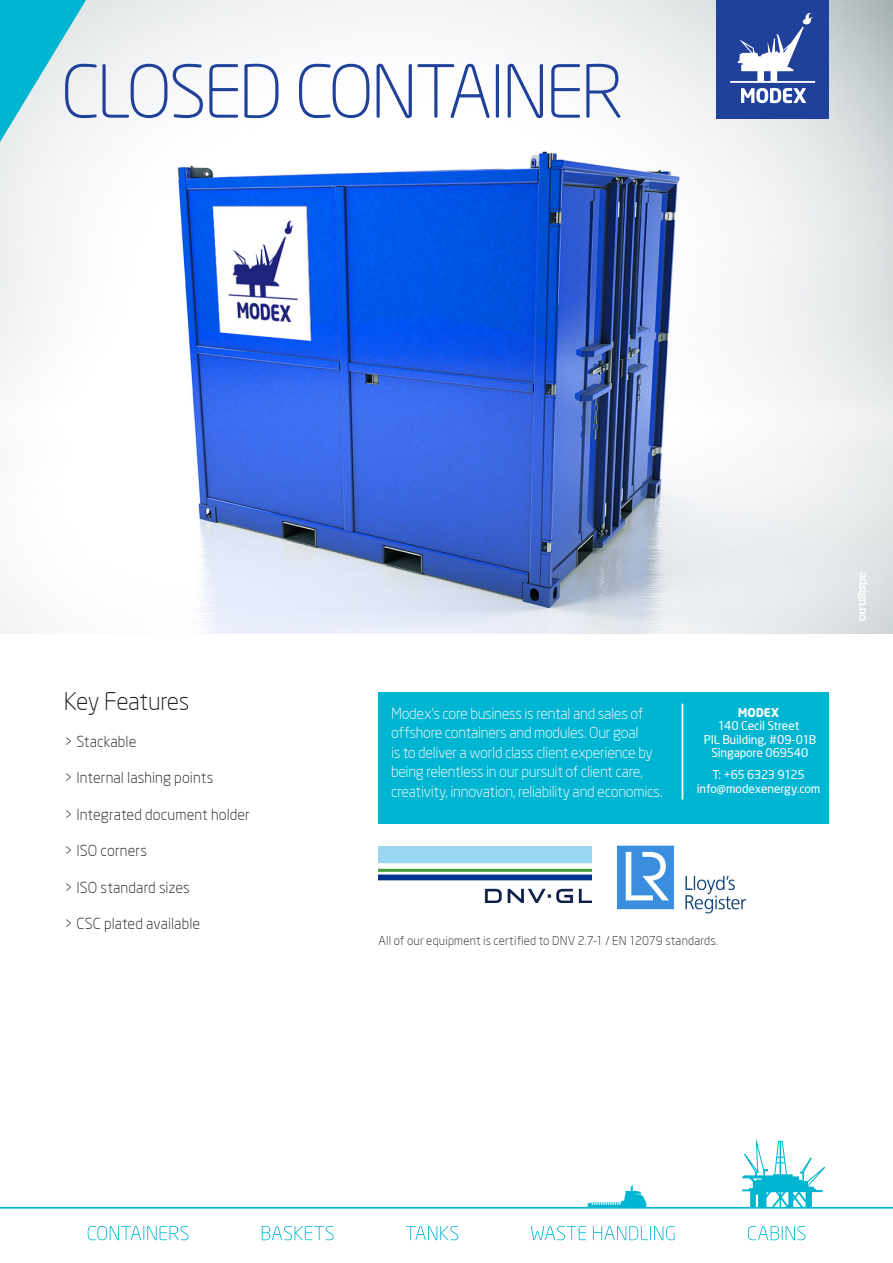
<style>
.page{position:relative;width:893px;height:1263px;background:#fff}
.page>*{position:absolute;margin:0;border:0;box-sizing:border-box;transform-origin:0 0}
.t1{font:300 72px "Neo Sans";letter-spacing:-.045em;color:#20419a}
.t2{font:300 24px "Neo Sans";letter-spacing:-.02em;color:#231f20}
.t3{font:300 15px/19.5px "Neo Sans";letter-spacing:-.02em;color:#fff}
.t4{font:300 15px "Neo Sans";letter-spacing:.005em;color:#231f20}
.t5{font:12px/13.5px "Neo Sans";letter-spacing:-.015em;color:#fff;text-align:center}
.t6{font:300 12px "Neo Sans";letter-spacing:.015em;color:#231f20}
.t7{font:700 12px "Neo Sans";letter-spacing:-.005em;color:#fff}
</style>
<div class="page">
<img style="left:0;top:0;width:893px;height:633px">
<svg style="left:587px;top:1185px;width:63px;height:22px"></svg>
<svg style="left:738px;top:1138px;width:92px;height:69px"></svg>
<svg style="left:88px;top:1226px;width:717px;height:14px"></svg>
<hr style="left:0;top:1207px;width:893px;height:2px;background:#00b5d1">
<div style="left:717px;top:0;width:112px;height:119px;background:#20419a"></div>
<div style="left:731px;top:81px;width:84px;height:1px;border:1px solid #fff"></div>
<svg style="left:741px;top:88px;width:65px;height:15px"></svg>
<svg style="left:738px;top:13px;width:75px;height:69px"></svg>
<svg style="left:0;top:0;width:94px;height:163px"></svg>
<svg style="left:858px;top:573px;width:9px;height:48px"></svg>
<img style="left:378px;top:846px;width:213px;height:57px">
<img style="left:617px;top:846px;width:129px;height:68px">
<div style="left:378px;top:692px;width:451px;height:132px;background:#00b5d1"></div>
<hr style="left:682px;top:704px;width:1px;height:95px;background:#fff">
<p class="t1" style="left:61px;top:48px;width:564px">CLOSED CONTAINER</p>
<p class="t2" style="left:64px;top:687px;width:127px">Key Features</p>
<p class="t4" style="left:64px;top:732px;width:74px">&gt; Stackable</p>
<p class="t4" style="left:64px;top:769px;width:151px">&gt; Internal lashing points</p>
<p class="t4" style="left:64px;top:805px;width:188px">&gt; Integrated document holder</p>
<p class="t4" style="left:64px;top:842px;width:85px">&gt; ISO corners</p>
<p class="t4" style="left:64px;top:878px;width:127px">&gt; ISO standard sizes</p>
<p class="t4" style="left:64px;top:915px;width:138px">&gt; CSC plated available</p>
<p class="t3" style="left:391px;top:703px;width:273px">Modex’s core business is rental and sales of offshore containers and modules. Our goal<br>is to deliver a world class client experience by being relentless in our pursuit of client care, creativity, innovation, reliability and economics.</p>
<p class="t7" style="left:738px;top:705px;width:43px">MODEX</p>
<p class="t5" style="left:704px;top:719px;width:114px">140 Cecil Street<br>PIL Building, #09-01B<br>Singapore 069540</p>
<p class="t5" style="left:697px;top:768px;width:125px">T: +65 6323 9125 info@modexenergy.com</p>
<p class="t6" style="left:378px;top:933px;width:341px">All of our equipment is certified to DNV 2.7-1 / EN 12079 standards.</p>
</div>
